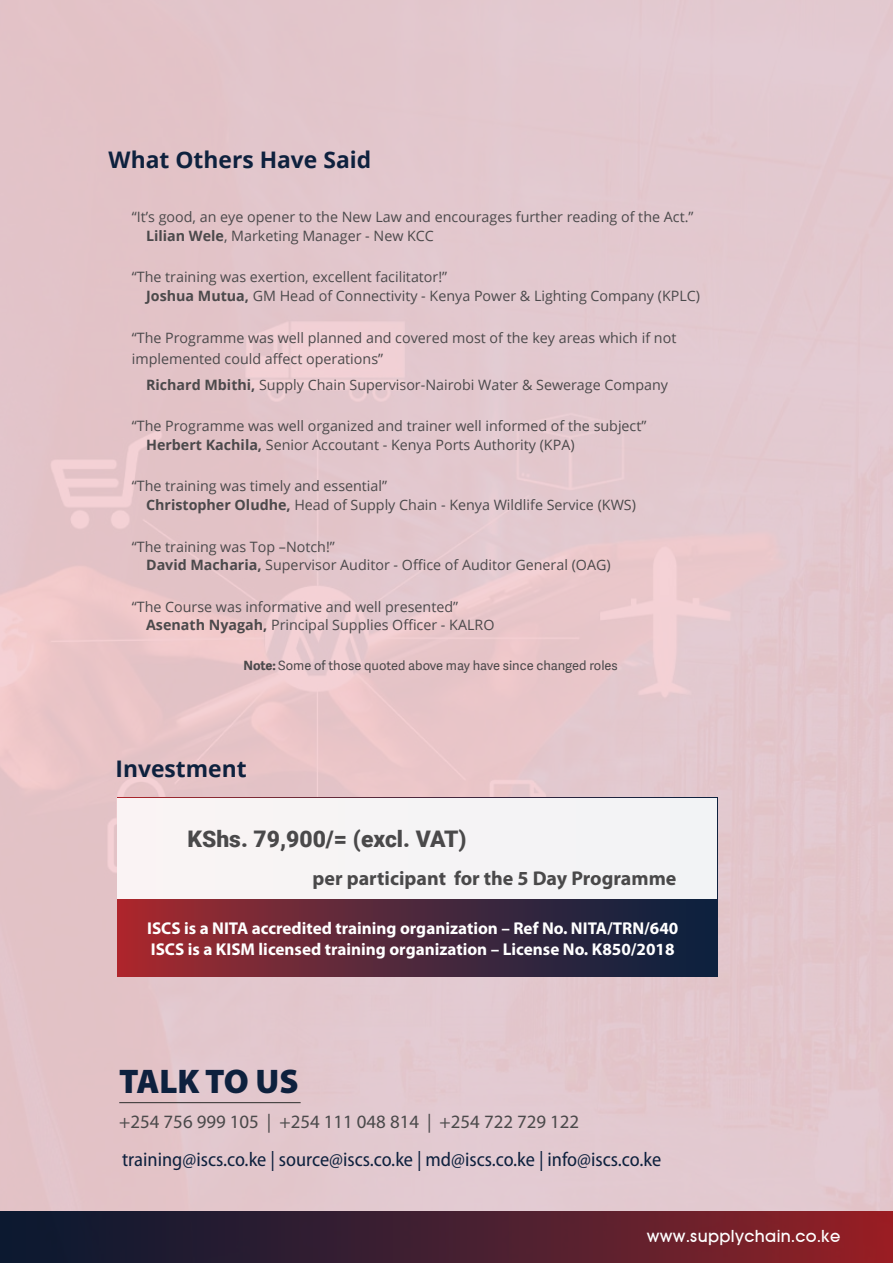
<style>
.page{position:relative;width:893px;height:1263px;background:#fff}
.page>*{position:absolute;margin:0;border:0;box-sizing:border-box;transform-origin:0 0}
.t1{font:900 34.2px "Myriad Pro";color:#0e213e}
.t2{font:700 22.8px "Open Sans";color:#0e213e}
.t3{font:900 22.8px "Roboto";color:#4a494a}
.t4{font:semi-condensed 19.95px "Myriad Pro";color:#0e213e}
.t5{font:700 19.95px "Myriad Pro";color:#4a494a}
.t6{font:18.9px "Myriad Pro";color:#4a494a}
.t7{font:18px "Avant Garde Md ITCTT";letter-spacing:.02em;color:#fff}
.t8{font:700 17.1px/20.5px "Myriad Pro";color:#fff}
.t9{font:14.25px/21.5px "Open Sans";color:#4b494b}
.t10{font:12.9px "Adelle Sans";color:#4b494b}
.s1{font-weight:700}
</style>
<div class="page">
<img style="left:0;top:0;width:893px;height:1263px">
<div style="left:1px;top:1211px;width:892px;height:52px;background:linear-gradient(to right,#021a34,#8f2228)"></div>
<hr style="left:119px;top:1102px;width:182px;height:1px;background:#2d2d2c">
<div style="left:117px;top:798px;width:600px;height:178px;background:linear-gradient(to right,#a43036,#092847)"></div>
<div style="left:117px;top:798px;width:600px;height:100px;background:#f5f3f5"></div>
<h2 class="t2" style="left:109px;top:143px;width:264px">What Others Have Said</h2>
<p class="t9" style="left:132px;top:206px;width:563px">“It’s good, an eye opener to the New Law and encourages further reading of the Act.”</p>
<p class="t9" style="left:146px;top:224px;width:289px"><span class="s1">Lilian Wele</span>, Marketing Manager - New KCC</p>
<p class="t9" style="left:132px;top:266px;width:317px">“The training was exertion, excellent facilitator!”</p>
<p class="t9" style="left:146px;top:285px;width:555px"><span class="s1">Joshua Mutua,</span> GM Head of Connectivity - Kenya Power &amp; Lighting Company (KPLC)</p>
<p class="t9" style="left:132px;top:326px;width:546px">“The Programme was well planned and covered most of the key areas which if not implemented could affect operations”</p>
<p class="t9" style="left:146px;top:373px;width:523px"><span class="s1">Richard Mbithi,</span> Supply Chain Supervisor-Nairobi Water &amp; Sewerage Company</p>
<p class="t9" style="left:132px;top:415px;width:516px">“The Programme was well organized and trainer well informed of the subject”</p>
<p class="t9" style="left:146px;top:434px;width:430px"><span class="s1">Herbert Kachila,</span> Senior Accoutant - Kenya Ports Authority (KPA)</p>
<p class="t9" style="left:132px;top:475px;width:257px">“The training was timely and essential”</p>
<p class="t9" style="left:146px;top:494px;width:491px"><span class="s1">Christopher Oludhe,</span> Head of Supply Chain - Kenya Wildlife Service (KWS)</p>
<p class="t9" style="left:132px;top:535px;width:205px">“The training was Top –Notch!”</p>
<p class="t9" style="left:146px;top:554px;width:466px"><span class="s1">David Macharia,</span> Supervisor Auditor - Office of Auditor General (OAG)</p>
<p class="t9" style="left:132px;top:595px;width:328px">“The Course was informative and well presented”</p>
<p class="t9" style="left:146px;top:614px;width:350px"><span class="s1">Asenath Nyagah,</span> Principal Supplies Officer - KALRO</p>
<p class="t10" style="left:243px;top:656px;width:376px"><span class="s1">Note:</span> Some of those quoted above may have since changed roles</p>
<h2 class="t2" style="left:115px;top:752px;width:133px">Investment</h2>
<h2 class="t3" style="left:187px;top:823px;width:281px">KShs. 79,900/= (excl. VAT)</h2>
<h3 class="t5" style="left:312px;top:865px;width:365px">per participant for the 5 Day Programme</h3>
<p class="t8" style="left:147px;top:918px;width:533px">ISCS is a NITA accredited training organization – Ref No. NITA/TRN/640<br>ISCS is a KISM licensed training organization – License No. K850/2018</p>
<h1 class="t1" style="left:119px;top:1058px;width:181px">TALK TO US</h1>
<h3 class="t6" style="left:119px;top:1110px;width:461px">+254 756 999 105 | +254 111 048 814 | +254 722 729 122</h3>
<h3 class="t4" style="left:122px;top:1147px;width:541px">training@iscs.co.ke | source@iscs.co.ke | md@iscs.co.ke | info@iscs.co.ke</h3>
<p class="t7" style="left:647px;top:1226px;width:195px">www.supplychain.co.ke</p>
</div>
